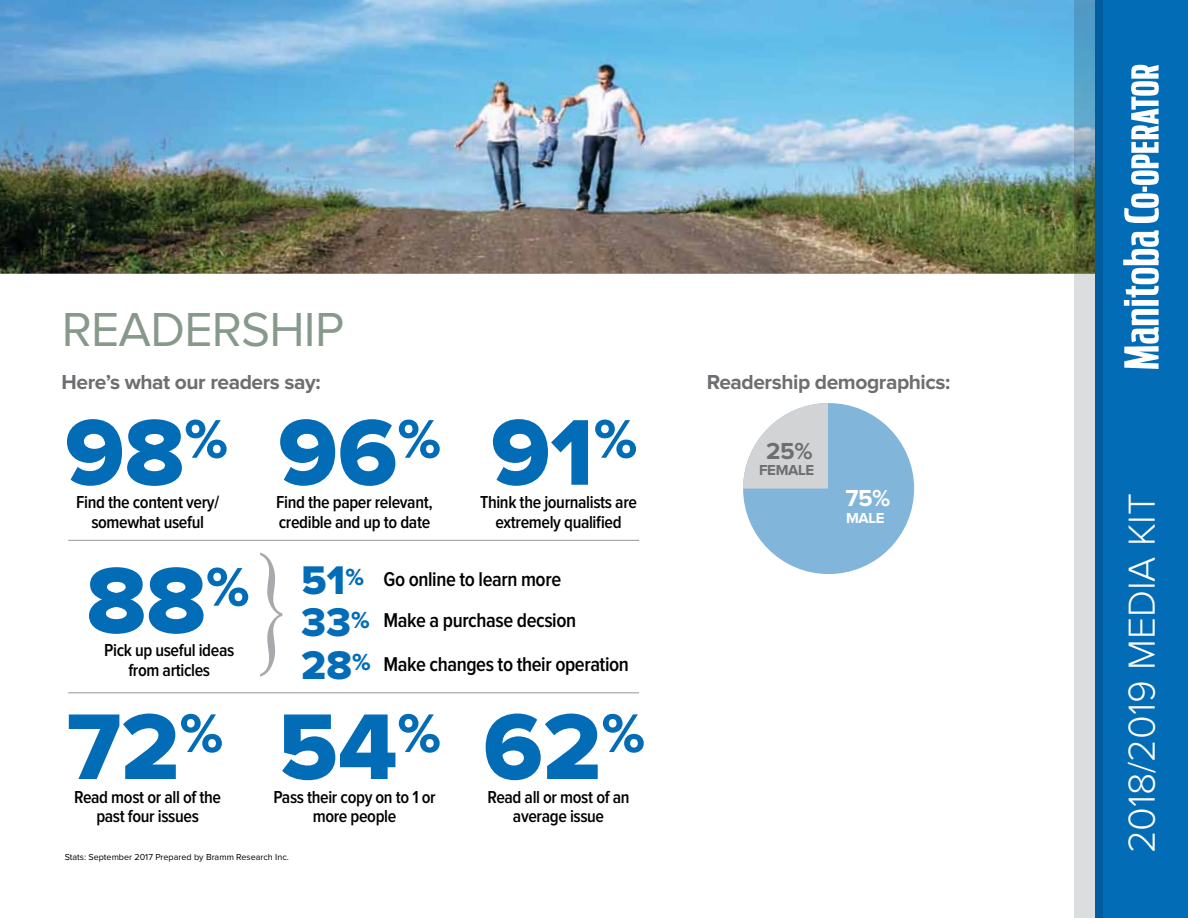
<style>
.page{position:relative;width:1188px;height:918px;background:#fff}
.page>*{position:absolute;margin:0;border:0;box-sizing:border-box;transform-origin:0 0}
.t1{font:136.05px "Times New Roman";color:#a7a9ac;scale:.6 1}
.t2{font:96.75px "Proxima Nova Extrabld";color:#036cb6}
.t3{font:49.5px "Proxima Nova";letter-spacing:-.015em;color:#87998b}
.t4{font:41.4px "Proxima Nova Extrabld";color:#036cb6}
.t5{font:300 39px "Proxima Nova";color:#fff}
.t6{font:700 24px "Proxima Nova";color:#6d6e71}
.t7{font:700 24px "Proxima Nova";color:#fff}
.t8{font:700 21px "Proxima Nova";letter-spacing:-.02em;color:#6d6e71}
.t9{font:600 20.7px/41.1px "Proxima Nova Cond";letter-spacing:-.02em;color:#000}
.t10{font:600 18px/19.4px "Proxima Nova Cond";letter-spacing:-.02em;color:#000;text-align:center}
.t11{font:700 15px "Proxima Nova";color:#6d6e71}
.t12{font:700 15px "Proxima Nova";color:#fff}
.t13{font:9px "Proxima Nova";color:#000}
</style>
<div class="page">
<img style="left:0;top:0;width:1074px;height:274px">
<div style="left:1096px;top:0;width:92px;height:918px;background:#036cb6"></div>
<svg style="left:1074px;top:0;width:29px;height:918px;background:#84a8bb"></svg>
<svg style="left:1124px;top:65px;width:35px;height:158px"></svg>
<svg style="left:1123px;top:230px;width:36px;height:139px"></svg>
<hr style="left:68px;top:540px;width:571px;height:1px;background:#939598">
<hr style="left:68px;top:692px;width:571px;height:1px;background:#939598">
<div style="left:743px;top:403px;width:171px;height:171px;background:#81b5da;border-radius:50%"></div>
<svg style="left:743px;top:403px;width:85px;height:86px"></svg>
<h3 class="t3" style="left:62px;top:307px;width:284px">Readership</h3>
<p class="t8" style="left:62px;top:372px;width:261px">Here’s what our readers say:</p>
<h2 class="t2" style="left:65px;top:408px;width:574px">98<sup>%</sup> 96<sup>%</sup> 91<sup>%</sup></h2>
<p class="t10" style="left:76px;top:494px;width:144px">Find the content very/ somewhat useful</p>
<p class="t10" style="left:276px;top:494px;width:158px;text-align:left">Find the paper relevant, credible and up to date</p>
<p class="t10" style="left:480px;top:494px;width:158px">Think the journalists are extremely qualified</p>
<h1 class="t1" style="left:253px;top:510px;width:67px">}</h1>
<h2 class="t2" style="left:86px;top:556px;width:279px">88<sup>%</sup> <sup>51</sup><sup>%</sup></h2>
<h3 class="t4" style="left:301px;top:604px;width:70px">33<sup>%</sup></h3>
<p class="t10" style="left:104px;top:641px;width:132px">Pick up useful ideas from articles</p>
<h3 class="t4" style="left:301px;top:646px;width:71px">28<sup>%</sup></h3>
<p class="t9" style="left:384px;top:560px;width:194px">Go online to learn more<br>Make a purchase decsion</p>
<p class="t9" style="left:384px;top:645px;width:247px">Make changes to their operation</p>
<h2 class="t2" style="left:67px;top:703px;width:580px">72<sup>%</sup> 54<sup>%</sup> 62<sup>%</sup></h2>
<p class="t10" style="left:74px;top:788px;width:148px">Read most or all of the past four issues</p>
<p class="t10" style="left:273px;top:788px;width:164px">Pass their copy on to 1 or more people</p>
<p class="t10" style="left:488px;top:788px;width:143px">Read all or most of an average issue</p>
<p class="t13" style="left:65px;top:853px;width:226px">Stats: September 2017 Prepared by Bramm Research I nc.</p>
<p class="t8" style="left:707px;top:372px;width:245px">Readership demographics:</p>
<h3 class="t6" style="left:766px;top:440px;width:48px">25%</h3>
<p class="t11" style="left:759px;top:464px;width:48px">FE MALE</p>
<h3 class="t7" style="left:846px;top:487px;width:46px">75%</h3>
<p class="t12" style="left:846px;top:511px;width:31px">MALE</p>
<h3 class="t5" style="left:1124px;top:853px;width:362px;rotate:-90deg">2018/2019 MEDIA KIT</h3>
</div>
